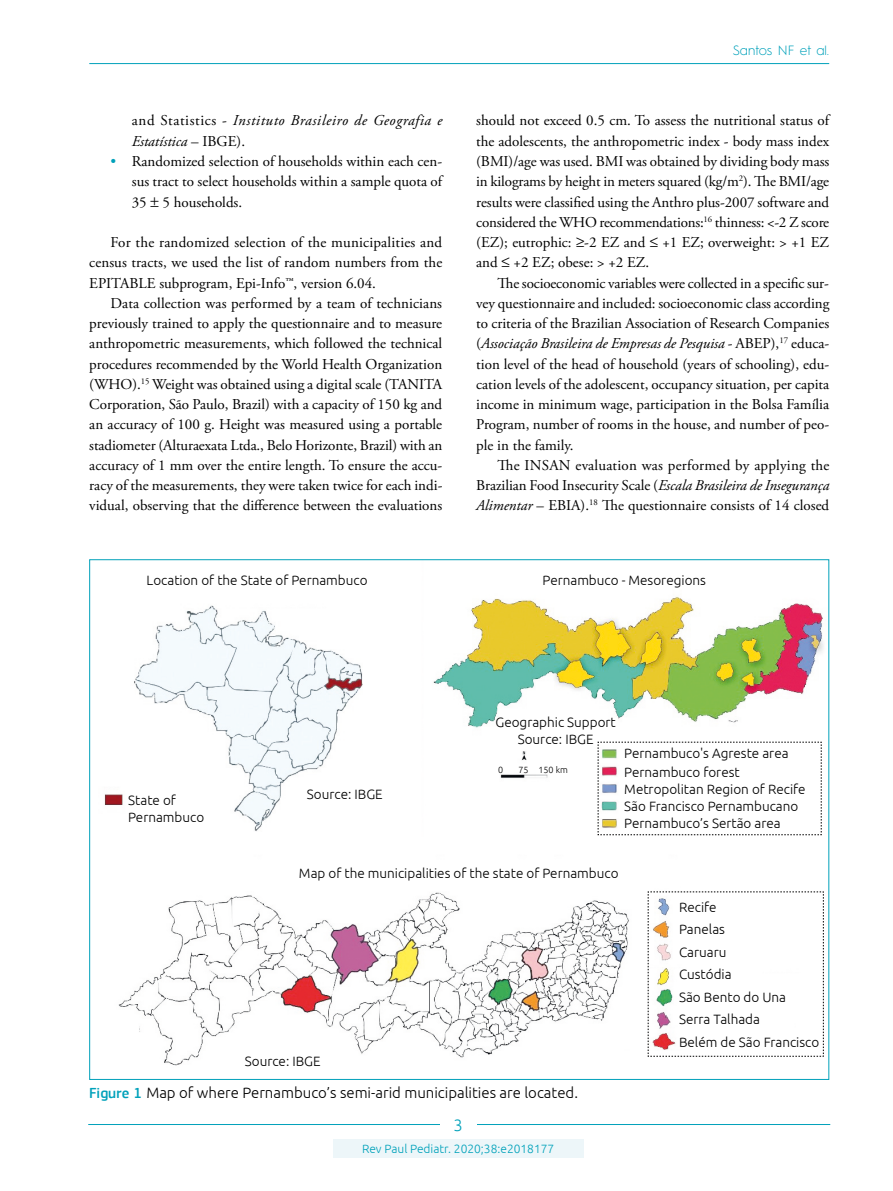
<style>
.page{position:relative;width:893px;height:1191px;background:#fff}
.page>*{position:absolute;margin:0;border:0;box-sizing:border-box;transform-origin:0 0}
.t1{font:300 16.5px "Ubuntu";color:#00a1ba}
.t2{font:15px/20.2px "Adobe Garamond Pro";color:#000;text-align:justify}
.t3{font:italic 15px/20.2px "Adobe Garamond Pro";letter-spacing:.04em;color:#000}
.t4{font:300 15px "Ubuntu";color:#000}
.t5{font:300 13.5px/22.5px "Ubuntu";color:#000}
.t6{font:300 13.5px "Hurme Geometric Sans 1";color:#00a1ba}
.t7{font:300 12px "Ubuntu";color:#00a1ba}
.t8{font:300 9px "Ubuntu";color:#000}
.s1{font-style:normal}
.s2{color:#00a1ba}
.s3{font-style:italic}
.s4{font-family:"PF Square Sans Pro";font-weight:500;color:#00a1ba}
</style>
<div class="page">
<hr style="left:88px;top:1124px;width:742px;height:1px;background:#00a1ba">
<hr style="left:89px;top:63px;width:740px;height:1px;background:#00a1ba">
<div style="left:440px;top:1111px;width:36px;height:25px;background:#fff"></div>
<div style="left:333px;top:1138px;width:250px;height:19px;background:#edf6f9"></div>
<img style="left:104px;top:596px;width:720px;height:470px">
<svg style="left:597px;top:741px;width:225px;height:94px"></svg>
<svg style="left:647px;top:891px;width:177px;height:166px"></svg>
<p class="t3" style="left:132px;top:111px;width:312px"><span class="s1">and Statistics -</span> Instituto Brasileiro de Geografia e<br>Estatística <span class="s1">– IBGE).</span></p>
<p class="t2" style="left:132px;top:152px;width:312px;text-indent:-21px"><span class="s2">•</span> Randomized selection of households within each cen&shy;sus tract to select households within a sample quota of 35 5 households.</p>
<p class="t2" style="left:89px;top:233px;width:354px;text-indent:21px">For the randomized selection of the municipalities and census tracts, we used the list of random numbers from the EPITABLE subprogram, Epi-Info™, version 6.04.</p>
<p class="t2" style="left:89px;top:293px;width:355px;text-indent:21px">Data collection was performed by a team of technicians previously trained to apply the questionnaire and to measure anthropometric measurements, which followed the technical procedures recommended by the World Health Organization (WHO).<sup>15</sup> Weight was obtained using a digital scale (TANITA Corporation, São Paulo, Brazil) with a capacity of 150 kg and an accuracy of 100 g. Height was measured using a portable stadiometer (Alturaexata Ltda., Belo Horizonte, Brazil) with an accuracy of 1 mm over the entire length. To ensure the accu&shy;racy of the measurements, they were taken twice for each indi&shy;vidual, observing that the difference between the evaluations</p>
<p class="t6" style="left:733px;top:41px;width:98px">Santos NF et al.</p>
<p class="t2" style="left:476px;top:111px;width:355px">should not exceed 0.5 cm. To assess the nutritional status of the adolescents, the anthropometric index - body mass index (BMI)/age was used. BMI was obtained by dividing body mass in kilograms by height in meters squared (kg/m<sup>2</sup>). The BMI/age results were classified using the Anthro plus-2007 software and considered the WHO recommendations:<sup>16</sup> thinness: &lt;-2 Z score (EZ); eutrophic: ≥-2 EZ and ≤ +1 EZ; overweight: &gt; +1 EZ and ≤ +2 EZ; obese: &gt; +2 EZ.</p>
<p class="t2" style="left:476px;top:273px;width:355px;text-indent:21px">The socioeconomic variables were collected in a specific sur&shy;vey questionnaire and included: socioeconomic class according to criteria of the Brazilian Association of Research Companies (<span class="s3">Associação Brasileira de Empresas de Pesquisa</span> - ABEP),<sup>17</sup> educa&shy;tion level of the head of household (years of schooling), edu&shy;cation levels of the adolescent, occupancy situation, per capita income in minimum wage, participation in the Bolsa Família Program, number of rooms in the house, and number of peo&shy;ple in the family.</p>
<p class="t2" style="left:476px;top:455px;width:355px;text-indent:21px">The INSAN evaluation was performed by applying the Brazilian Food Insecurity Scale (<span class="s3">Escala Brasileira de Insegurança Alimentar</span> – EBIA).<sup>18</sup> The questionnaire consists of 14 closed</p>
<p class="t5" style="left:147px;top:568px;width:222px">Location of the State of Pernambuco</p>
<p class="t5" style="left:543px;top:568px;width:165px">Pernambuco - Mesoregions</p>
<p class="t5" style="left:495px;top:710px;width:122px">Geographic Support</p>
<p class="t5" style="left:128px;top:792px;width:77px;line-height:16.2px">State of<br>Pernambuco</p>
<p class="t5" style="left:307px;top:783px;width:77px">Source: IBGE</p>
<p class="t5" style="left:518px;top:728px;width:77px">Source: IBGE</p>
<p class="t8" style="left:498px;top:765px;width:7px">0</p>
<p class="t8" style="left:518px;top:765px;width:51px">75 150 km</p>
<p class="t5" style="left:624px;top:742px;width:166px">Pernambuco's Agreste area</p>
<p class="t5" style="left:624px;top:777px;width:183px">Metropolitan Region of Recife</p>
<p class="t5" style="left:624px;top:760px;width:117px">Pernambuco forest</p>
<p class="t5" style="left:624px;top:794px;width:176px">São Francisco Pernambucano</p>
<p class="t5" style="left:624px;top:812px;width:158px">Pernambuco’s Sertão area</p>
<p class="t5" style="left:299px;top:861px;width:321px">Map of the municipalities of the state of Pernambuco</p>
<p class="t5" style="left:245px;top:1050px;width:77px">Source: IBGE</p>
<p class="t5" style="left:679px;top:895px;width:142px">Recife<br>Panelas<br>Caruaru<br>Custódia<br>São Bento do Una<br>Serra Talhada<br>Belém de São Francisco</p>
<p class="t4" style="left:89px;top:1083px;width:490px"><span class="s4">Figure 1</span> Map of where Pernambuco’s semi-arid municipalities are located.</p>
<p class="t1" style="left:453px;top:1114px;width:11px">3</p>
<p class="t7" style="left:362px;top:1141px;width:194px">Rev Paul Pediatr. 2020;38:e2018177</p>
</div>
